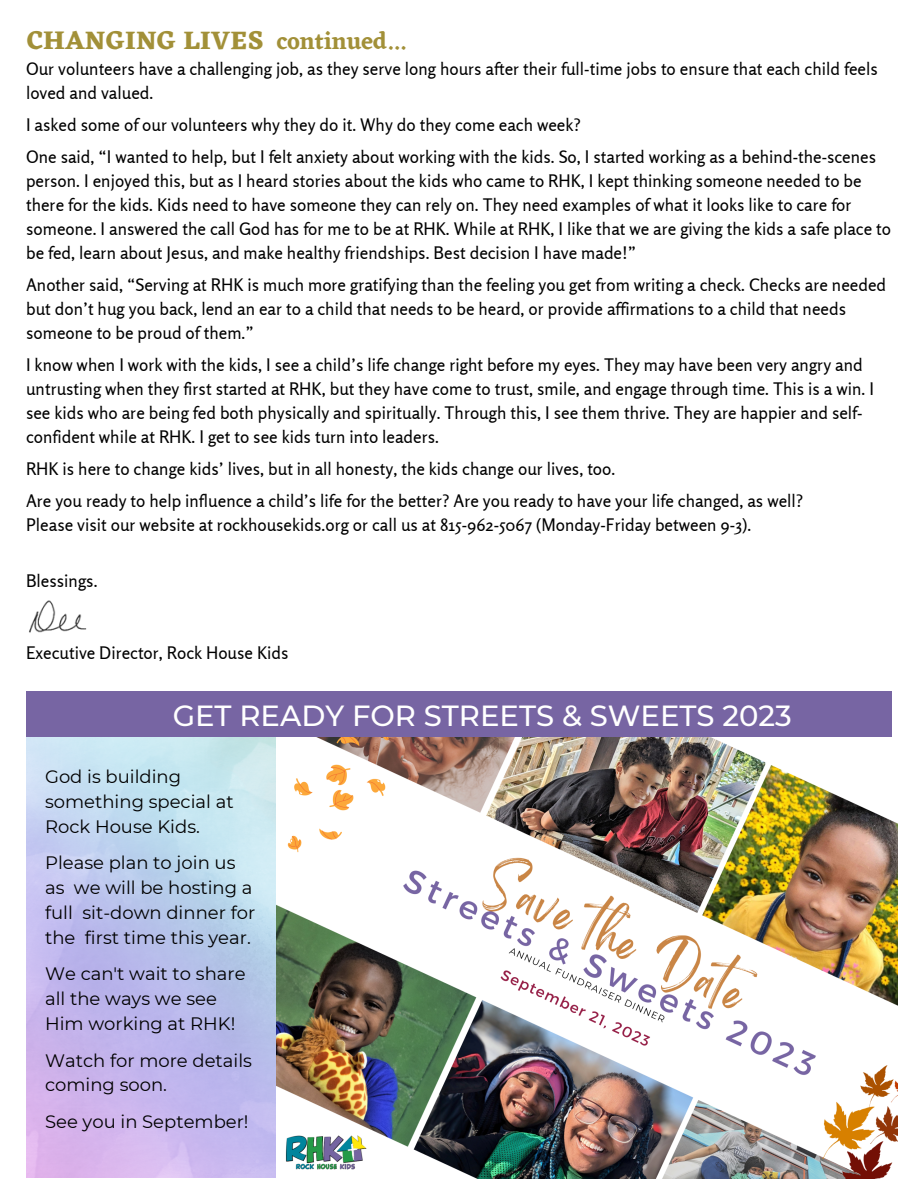
<style>
.page{position:relative;width:918px;height:1188px;background:#fff}
.page>*{position:absolute;margin:0;border:0;box-sizing:border-box;transform-origin:0 0}
.t1{font:500 29.1px "Montserrat";color:#fff}
.t2{font:700 26.4px "Eczar";letter-spacing:.015em;color:#a29038}
.t3{font:600 24px "Eczar";color:#a29038}
.t4{font:18px/24.8px "Montserrat";color:#000}
.t5{font:17.25px/24px "Rosario";color:#000}
</style>
<div class="page">
<img style="left:29px;top:600px;width:58px;height:33px">
<img style="left:26px;top:737px;width:251px;height:440px">
<img style="left:277px;top:734px;width:621px;height:444px">
<div style="left:26px;top:691px;width:865px;height:46px;background:#7765a3"></div>
<p class="t2" style="left:27px;top:24px;width:238px">CHANGING LIVES</p>
<p class="t3" style="left:277px;top:26px;width:130px">continued...</p>
<p class="t5" style="left:26px;top:57px;width:853px">Our volunteers have a challenging job, as they serve long hours after their full-time jobs to ensure that each child feels loved and valued.</p>
<p class="t5" style="left:26px;top:113px;width:557px">I asked some of our volunteers why they do it. Why do they come each week?</p>
<p class="t5" style="left:26px;top:145px;width:866px">One said, “I wanted to help, but I felt anxiety about working with the kids. So, I started working as a behind-the-scenes person. I enjoyed this, but as I heard stories about the kids who came to RHK, I kept thinking someone needed to be there for the kids. Kids need to have someone they can rely on. They need examples of what it looks like to care for someone. I answered the call God has for me to be at RHK. While at RHK, I like that we are giving the kids a safe place to be fed, learn about Jesus, and make healthy friendships. Best decision I have made!”</p>
<p class="t5" style="left:26px;top:273px;width:862px">Another said, “Serving at RHK is much more gratifying than the feeling you get from writing a check. Checks are needed but don’t hug you back, lend an ear to a child that needs to be heard, or provide affirmations to a child that needs someone to be proud of them.”</p>
<p class="t5" style="left:26px;top:353px;width:849px">I know when I work with the kids, I see a child’s life change right before my eyes. They may have been very angry and untrusting when they first started at RHK, but they have come to trust, smile, and engage through time. This is a win. I see kids who are being fed both physically and spiritually. Through this, I see them thrive. They are happier and self&shy;confident while at RHK. I get to see kids turn into leaders.</p>
<p class="t5" style="left:26px;top:457px;width:591px">RHK is here to change kids’ lives, but in all honesty, the kids change our lives, too.</p>
<p class="t5" style="left:26px;top:489px;width:779px">Are you ready to help influence a child’s life for the better? Are you ready to have your life changed, as well?</p>
<p class="t5" style="left:26px;top:513px;width:727px">Please visit our website at rockhousekids.org or call us at 815-962-5067 (Monday-Friday between 9-3).</p>
<p class="t5" style="left:26px;top:569px;width:73px">Blessings.</p>
<p class="t5" style="left:26px;top:641px;width:264px">Executive Director, Rock House Kids</p>
<p class="t1" style="left:173px;top:698px;width:621px">GET READY FOR STREETS &amp; SWEETS 2023</p>
<p class="t4" style="left:45px;top:764px;width:190px">God is building something special at<br>Rock House Kids.</p>
<p class="t4" style="left:45px;top:850px;width:212px">Please plan to join us as we will be hosting a full sit-down dinner for the first time this year.</p>
<p class="t4" style="left:45px;top:961px;width:202px">We can't wait to share all the ways we see<br>Him working at RHK!</p>
<p class="t4" style="left:45px;top:1048px;width:208px">Watch for more details coming soon.</p>
<p class="t4" style="left:45px;top:1109px;width:205px">See you in September!</p>
</div>
